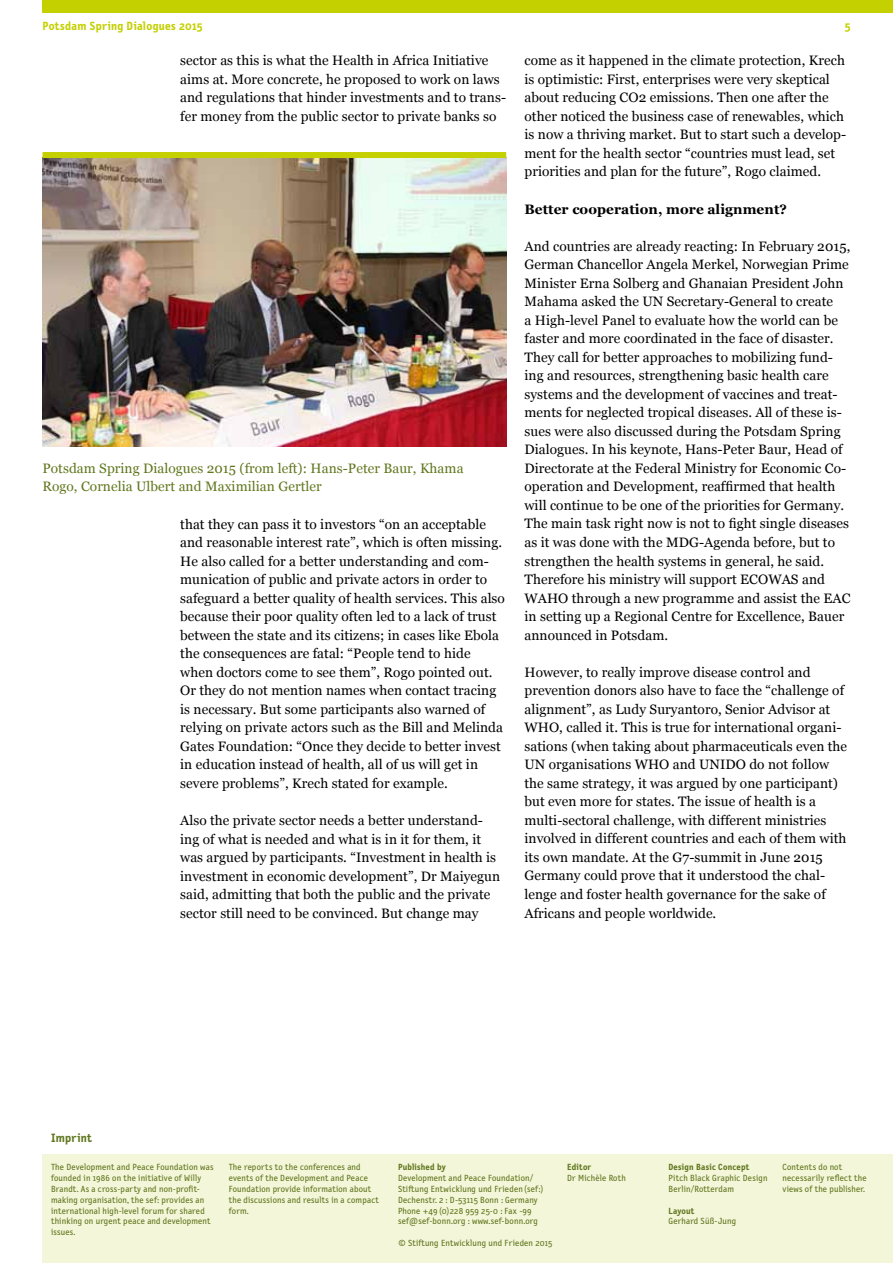
<style>
.page{position:relative;width:893px;height:1263px;background:#fff}
.page>*{position:absolute;margin:0;border:0;box-sizing:border-box;transform-origin:0 0}
.t1{font:13.65px/18.5px "Georgia";letter-spacing:.005em;color:#000}
.t2{font:13.65px/18.1px "Georgia";letter-spacing:.005em;color:#60771e}
.t3{font:700 13.65px "Georgia";letter-spacing:.005em;color:#000}
.t4{font:700 12.15px "Letter Gothic Text OT";letter-spacing:.02em;color:#60771e}
.t5{font:700 12px "Letter Gothic Text OT";letter-spacing:.02em;color:#c4d000}
.t6{font:9px/10.9px "Letter Gothic Text OT";letter-spacing:.02em;color:#60771e}
.t7{font:700 9px "Letter Gothic Text OT";letter-spacing:.02em;color:#60771e}
</style>
<div class="page">
<div style="left:43px;top:0;width:850px;height:13px;background:#c4d000"></div>
<div style="left:43px;top:1154px;width:850px;height:109px;background:#f4f6da"></div>
<img style="left:43px;top:158px;width:463px;height:288px">
<div style="left:43px;top:152px;width:463px;height:6px;background:#c4d000"></div>
<p class="t5" style="left:43px;top:18px;width:161px">Potsdam Spring Dialogues 2015</p>
<p class="t1" style="left:180px;top:52px;width:327px">sector as this is what the Health in Africa Initiative aims at. More concrete, he proposed to work on laws and regulations that hinder investments and to trans&shy;fer money from the public sector to private banks so</p>
<p class="t2" style="left:42px;top:459px;width:423px">Potsdam Spring Dialogues 2015 (from left): Hans-Peter Baur, Khama<br>Rogo, Cornelia Ulbert and Maximilian Gertler</p>
<p class="t1" style="left:180px;top:515px;width:326px">that they can pass it to investors “on an acceptable and reasonable interest rate”, which is often missing.<br>He also called for a better understanding and com&shy;munication of public and private actors in order to safeguard a better quality of health services. This also because their poor quality often led to a lack of trust between the state and its citizens; in cases like Ebola the consequences are fatal: “People tend to hide when doctors come to see them”, Rogo pointed out.<br>Or they do not mention names when contact tracing is necessary. But some participants also warned of relying on private actors such as the Bill and Melinda Gates Foundation: “Once they decide to better invest in education instead of health, all of us will get in severe problems”, Krech stated for example.</p>
<p class="t1" style="left:180px;top:811px;width:322px">Also the private sector needs a better understand&shy;ing of what is needed and what is in it for them, it was argued by participants. “Investment in health is investment in economic development”, Dr Maiyegun said, admitting that both the public and the private sector still need to be convinced. But change may</p>
<p class="t5" style="left:845px;top:18px;width:7px">5</p>
<p class="t1" style="left:524px;top:52px;width:323px">come as it happened in the climate protection, Krech is optimistic: First, enterprises were very skeptical about reducing CO2 emissions. Then one after the other noticed the business case of renewables, which is now a thriving market. But to start such a develop&shy;ment for the health sector “countries must lead, set priorities and plan for the future”, Rogo claimed.</p>
<p class="t3" style="left:524px;top:200px;width:264px">Better cooperation, more alignment?</p>
<p class="t1" style="left:524px;top:237px;width:327px">And countries are already reacting: In February 2015, German Chancellor Angela Merkel, Norwegian Prime Minister Erna Solberg and Ghanaian President John Mahama asked the UN Secretary-General to create<br>a High-level Panel to evaluate how the world can be faster and more coordinated in the face of disaster.<br>They call for better approaches to mobilizing fund&shy;ing and resources, strengthening basic health care systems and the development of vaccines and treat&shy;ments for neglected tropical diseases. All of these is&shy;sues were also discussed during the Potsdam Spring Dialogues. In his keynote, Hans-Peter Baur, Head of Directorate at the Federal Ministry for Economic Co&shy;operation and Development, reaffirmed that health will continue to be one of the priorities for Germany.<br>The main task right now is not to fight single diseases as it was done with the MDG-Agenda before, but to strengthen the health systems in general, he said.<br>Therefore his ministry will support ECOWAS and WAHO through a new programme and assist the EAC in setting up a Regional Centre for Excellence, Bauer announced in Potsdam.</p>
<p class="t1" style="left:524px;top:663px;width:324px">However, to really improve disease control and prevention donors also have to face the “challenge of alignment”, as Ludy Suryantoro, Senior Advisor at WHO, called it. This is true for international organi&shy;sations (when taking about pharmaceuticals even the UN organisations WHO and UNIDO do not follow the same strategy, it was argued by one participant) but even more for states. The issue of health is a multi-sectoral challenge, with different ministries involved in different countries and each of them with its own mandate. At the G7-summit in June 2015<br>Germany could prove that it understood the chal&shy;lenge and foster health governance for the sake of Africans and people worldwide.</p>
<p class="t4" style="left:51px;top:1131px;width:43px">Imprint</p>
<p class="t6" style="left:51px;top:1161px;width:164px">The Development and Peace Foundation was founded in 1986 on the initiative of Willy Brandt. As a cross-party and non-profit&shy;making organisation, the sef: provides an international high-level forum for shared thinking on urgent peace and development issues.</p>
<p class="t6" style="left:229px;top:1161px;width:152px">The reports to the conferences and events of the Development and Peace<br>Foundation provide information about the discussions and results in a compact form.</p>
<p class="t7" style="left:398px;top:1161px;width:49px">Published by</p>
<p class="t6" style="left:398px;top:1172px;width:147px">Development and Peace Foundation/ Stiftung Entwicklung und Frieden (sef:)<br>Dechenstr. 2 : D-53115 Bonn : Germany Phone +49 (0)228 959 25-0 : Fax -99 sef@sef-bonn.org : www.sef-bonn.org</p>
<p class="t6" style="left:398px;top:1238px;width:156px">© Stiftung Entwicklung und Frieden 2015</p>
<p class="t7" style="left:567px;top:1161px;width:26px">Editor</p>
<p class="t6" style="left:567px;top:1172px;width:60px">Dr Michèle Roth</p>
<p class="t7" style="left:668px;top:1161px;width:82px">Design Basic Concept</p>
<p class="t6" style="left:668px;top:1172px;width:101px">Pitch Black Graphic Design<br>Berlin/Rotterdam</p>
<p class="t7" style="left:668px;top:1205px;width:28px">Layout</p>
<p class="t6" style="left:668px;top:1216px;width:69px">Gerhard Süß-Jung</p>
<p class="t6" style="left:782px;top:1161px;width:86px">Contents do not necessarily reflect the views of the publisher.</p>
</div>
